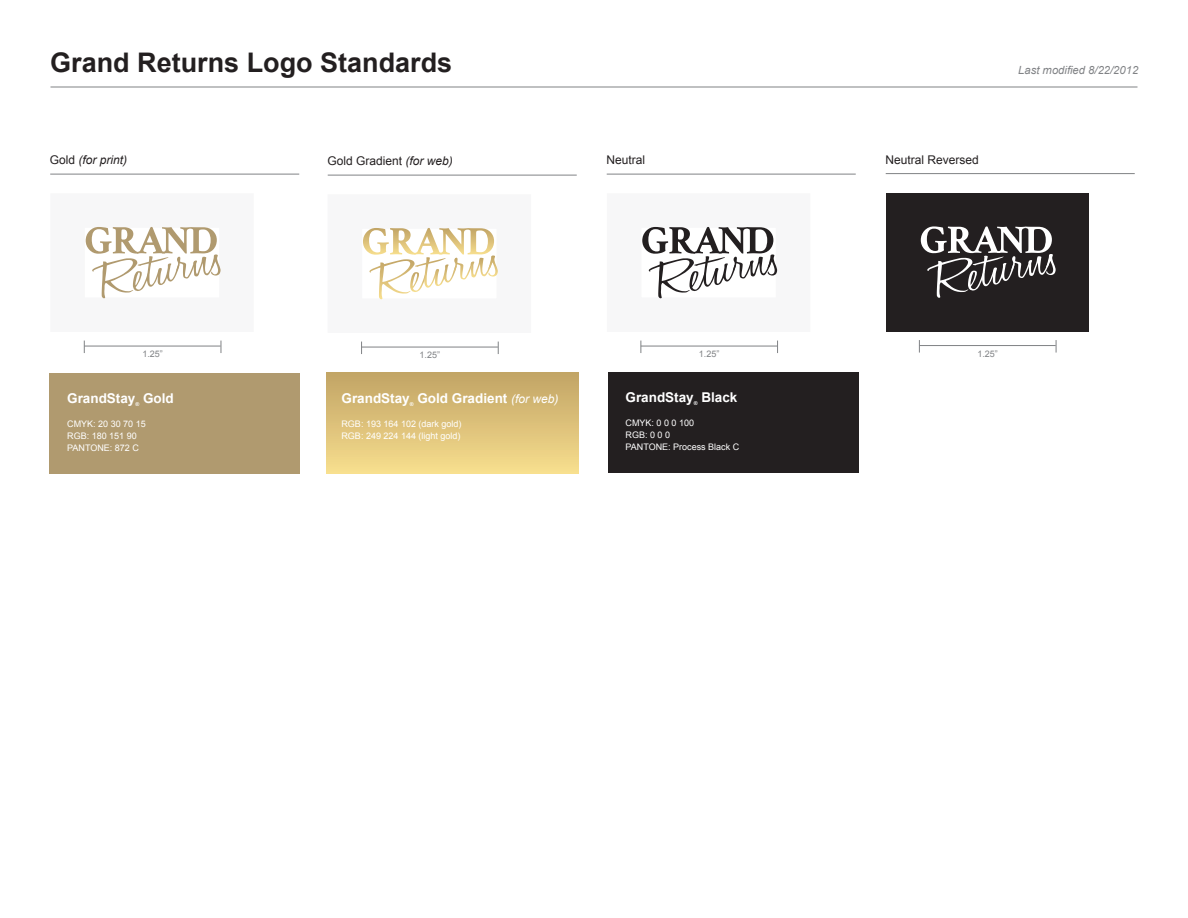
<style>
.page{position:relative;width:1188px;height:918px;background:#fff}
.page>*{position:absolute;margin:0;border:0;box-sizing:border-box;transform-origin:0 0}
.t1{font:700 27px "Arial";color:#231f20}
.t2{font:700 13.5px "Arial";color:#fff}
.t3{font:12px "Arial";color:#231f20}
.t4{font:italic 12px "Arial";color:#231f20}
.t5{font:italic 11.25px "Arial";color:#808285}
.t6{font:9px/12px "Arial";color:#fff}
.t7{font:9px "Arial";color:#808285}
.t8{font:700 5.25px "Arial";color:#fff}
.s1{font-style:italic}
.s2{font-style:normal}
.s3{font-weight:400;font-style:italic;font-size:12px}
</style>
<div class="page">
<hr style="left:50px;top:87px;width:1088px;height:1px;background:#808285">
<hr style="left:50px;top:174px;width:249px;height:1px;background:#808285">
<hr style="left:607px;top:174px;width:249px;height:1px;background:#808285">
<div style="left:50px;top:374px;width:250px;height:100px;background:#b09a6f"></div>
<div style="left:608px;top:373px;width:250px;height:100px;background:#231f20"></div>
<div style="left:887px;top:193px;width:202px;height:139px;background:#231f20"></div>
<hr style="left:328px;top:175px;width:249px;height:1px;background:#808285">
<hr style="left:886px;top:173px;width:249px;height:1px;background:#808285">
<div style="left:327px;top:373px;width:252px;height:100px;background:linear-gradient(to bottom,#c1a465,#f6dd8d)"></div>
<svg style="left:363px;top:228px;width:135px;height:71px"></svg>
<hr style="left:362px;top:347px;width:136px;height:1px;background:#808285">
<svg style="left:361px;top:342px;width:1px;height:12px"></svg>
<svg style="left:498px;top:342px;width:1px;height:12px"></svg>
<svg style="left:921px;top:226px;width:135px;height:72px"></svg>
<hr style="left:919px;top:345px;width:137px;height:1px;background:#808285">
<svg style="left:919px;top:340px;width:1px;height:13px"></svg>
<svg style="left:1056px;top:340px;width:1px;height:13px"></svg>
<svg style="left:86px;top:227px;width:135px;height:71px"></svg>
<hr style="left:84px;top:346px;width:137px;height:1px;background:#808285">
<svg style="left:84px;top:341px;width:1px;height:12px"></svg>
<svg style="left:221px;top:341px;width:1px;height:12px"></svg>
<svg style="left:642px;top:227px;width:135px;height:71px"></svg>
<hr style="left:641px;top:346px;width:136px;height:1px;background:#808285">
<svg style="left:641px;top:341px;width:1px;height:12px"></svg>
<svg style="left:777px;top:341px;width:1px;height:12px"></svg>
<h1 class="t1" style="left:50px;top:44px;width:404px">Grand Returns Logo Standards</h1>
<h3 class="t3" style="left:327px;top:153px;width:127px">Gold Gradient <span class="s1">(for web)</span></h3>
<h3 class="t3" style="left:885px;top:152px;width:95px">Neutral Reversed</h3>
<h3 class="t4" style="left:50px;top:152px;width:79px"><span class="s2">Gold</span> (for print)</h3>
<h3 class="t3" style="left:606px;top:152px;width:40px">Neutral</h3>
<p class="t5" style="left:1018px;top:63px;width:122px">Last modified 8/22/2012</p>
<p class="t7" style="left:142px;top:348px;width:22px">1.25”</p>
<p class="t7" style="left:420px;top:349px;width:22px">1.25”</p>
<p class="t7" style="left:699px;top:348px;width:22px">1.25”</p>
<p class="t7" style="left:977px;top:348px;width:22px">1.25”</p>
<h2 class="t2" style="left:143px;top:390px;width:32px">Gold</h2>
<p class="t6" style="left:67px;top:418px;width:80px">CMYK: 20 30 70 15<br>RGB: 180 151 90<br>PANTONE: 872 C</p>
<h2 class="t2" style="left:67px;top:390px;width:70px">GrandStay</h2>
<p class="t8" style="left:136px;top:401px;width:5px">®</p>
<h2 class="t2" style="left:341px;top:389px;width:70px">GrandStay</h2>
<p class="t8" style="left:410px;top:400px;width:5px">®</p>
<h2 class="t2" style="left:417px;top:389px;width:143px">Gold Gradient <span class="s3">(for web)</span></h2>
<p class="t6" style="left:341px;top:417px;width:122px">RGB: 193 164 102 (dark gold)<br>RGB: 249 224 144 (light gold)</p>
<h2 class="t2" style="left:626px;top:388px;width:70px">GrandStay</h2>
<p class="t8" style="left:694px;top:400px;width:5px">®</p>
<h2 class="t2" style="left:701px;top:388px;width:38px">Black</h2>
<p class="t6" style="left:626px;top:417px;width:115px">CMYK: 0 0 0 100<br>RGB: 0 0 0<br>PANTONE: Process Black C</p>
</div>
